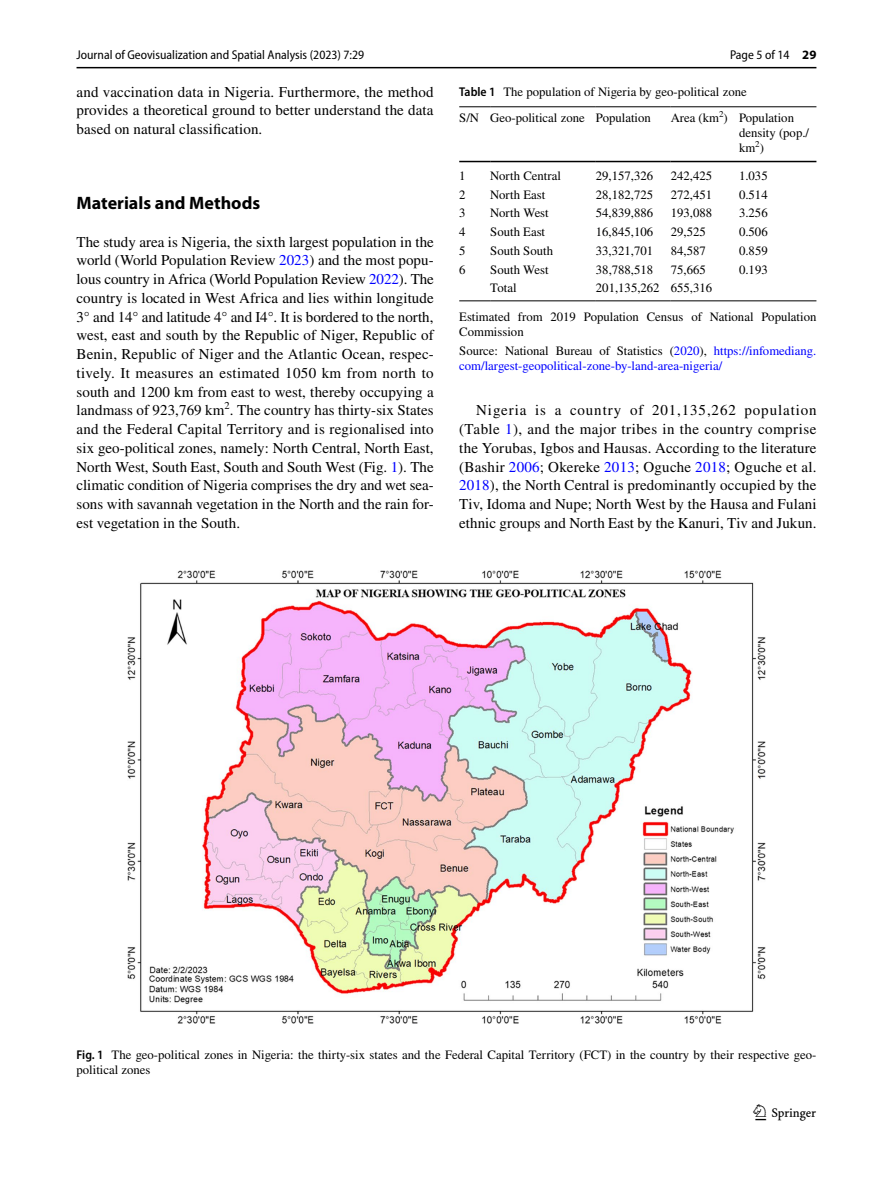
<style>
.page{position:relative;width:893px;height:1187px;background:#fff}
.page>*{position:absolute;margin:0;border:0;box-sizing:border-box;transform-origin:0 0}
.t1{font:22.5px "Springnew Regular 3";color:#000}
.t2{font:700 18px "Myriad Pro";color:#000}
.t3{font:15px/18.8px "STIX";letter-spacing:.005em;color:#000;text-align:justify}
.t4{font:12.75px/15px "STIX";color:#000}
.t5{font:12.75px/15px "STIX";color:#00f}
.t6{font:semi-condensed 12.75px "Myriad Pro";color:#000}
.s1{color:#00f}
.s2{font-weight:700;font-stretch:normal}
.s3{font-family:"Myriad Pro";font-weight:600;font-stretch:semi-condensed}
.s4{color:#000}
</style>
<div class="page">
<hr style="left:77px;top:67px;width:739px;height:1px;background:#000">
<img style="left:128px;top:570px;width:637px;height:453px">
<hr style="left:459px;top:106px;width:31px;height:1px;background:#000">
<hr style="left:459px;top:161px;width:31px;height:1px;background:#000">
<hr style="left:490px;top:106px;width:106px;height:1px;background:#000">
<hr style="left:490px;top:161px;width:106px;height:1px;background:#000">
<hr style="left:596px;top:106px;width:75px;height:1px;background:#000">
<hr style="left:596px;top:161px;width:75px;height:1px;background:#000">
<hr style="left:671px;top:106px;width:68px;height:1px;background:#000">
<hr style="left:671px;top:161px;width:68px;height:1px;background:#000">
<hr style="left:739px;top:106px;width:77px;height:1px;background:#000">
<hr style="left:739px;top:161px;width:77px;height:1px;background:#000">
<hr style="left:459px;top:300px;width:31px;height:1px;background:#000">
<hr style="left:490px;top:300px;width:106px;height:1px;background:#000">
<hr style="left:596px;top:300px;width:75px;height:1px;background:#000">
<hr style="left:671px;top:300px;width:68px;height:1px;background:#000">
<hr style="left:739px;top:300px;width:77px;height:1px;background:#000">
<p class="t6" style="left:77px;top:48px;width:289px">Journal of Geovisualization and Spatial Analysis (2023) 7:29</p>
<p class="t3" style="left:77px;top:83px;width:359px">and vaccination data in Nigeria. Furthermore, the method provides a theoretical ground to better understand the data based on natural classification.</p>
<p class="t2" style="left:77px;top:191px;width:185px">Materials and Methods</p>
<p class="t3" style="left:77px;top:233px;width:359px">The study area is Nigeria, the sixth largest population in the world (World Population Review <span class="s1">2023</span>) and the most popu&shy;lous country in Africa (World Population Review <span class="s1">2022</span>). The country is located in West Africa and lies within longitude 3° and 14° and latitude 4° and I4°. It is bordered to the north, west, east and south by the Republic of Niger, Republic of Benin, Republic of Niger and the Atlantic Ocean, respec&shy;tively. It measures an estimated 1050 km from north to south and 1200 km from east to west, thereby occupying a landmass of 923,769 km<sup>2</sup>. The country has thirty-six States and the Federal Capital Territory and is regionalised into six geo-political zones, namely: North Central, North East, North West, South East, South and South West (Fig. <span class="s1">1</span>). The climatic condition of Nigeria comprises the dry and wet sea&shy;sons with savannah vegetation in the North and the rain for&shy;est vegetation in the South.</p>
<p class="t6" style="left:730px;top:48px;width:88px">Page 5 of 14 <span class="s2">29</span></p>
<p class="t4" style="left:459px;top:85px;width:289px"><span class="s3">Table 1</span> The population of Nigeria by geo-political zone</p>
<p class="t4" style="left:459px;top:111px;width:193px">S/N Geo-political zone Population</p>
<p class="t4" style="left:739px;top:111px;width:72px;text-indent:-68px">Area (km<sup>2</sup>) Population density (pop./ km<sup>2</sup>)</p>
<p class="t4" style="left:459px;top:169px;width:8px">1</p>
<p class="t4" style="left:490px;top:169px;width:72px">North Central</p>
<p class="t4" style="left:596px;top:169px;width:59px">29,157,326</p>
<p class="t4" style="left:671px;top:169px;width:43px">242,425</p>
<p class="t4" style="left:739px;top:169px;width:30px">1.035</p>
<p class="t4" style="left:459px;top:188px;width:8px">2</p>
<p class="t4" style="left:490px;top:188px;width:57px">North East</p>
<p class="t4" style="left:596px;top:188px;width:59px">28,182,725</p>
<p class="t4" style="left:671px;top:188px;width:43px">272,451</p>
<p class="t4" style="left:739px;top:188px;width:30px">0.514</p>
<p class="t4" style="left:459px;top:206px;width:8px">3</p>
<p class="t4" style="left:490px;top:206px;width:60px">North West</p>
<p class="t4" style="left:596px;top:206px;width:59px">54,839,886</p>
<p class="t4" style="left:671px;top:206px;width:43px">193,088</p>
<p class="t4" style="left:739px;top:206px;width:30px">3.256</p>
<p class="t4" style="left:459px;top:225px;width:8px">4</p>
<p class="t4" style="left:490px;top:225px;width:56px">South East</p>
<p class="t4" style="left:596px;top:225px;width:59px">16,845,106</p>
<p class="t4" style="left:671px;top:225px;width:37px">29,525</p>
<p class="t4" style="left:739px;top:225px;width:30px">0.506</p>
<p class="t4" style="left:459px;top:244px;width:8px">5</p>
<p class="t4" style="left:490px;top:244px;width:64px">South South</p>
<p class="t4" style="left:596px;top:244px;width:59px">33,321,701</p>
<p class="t4" style="left:671px;top:244px;width:37px">84,587</p>
<p class="t4" style="left:739px;top:244px;width:30px">0.859</p>
<p class="t4" style="left:459px;top:262px;width:8px">6</p>
<p class="t4" style="left:490px;top:262px;width:60px">South West</p>
<p class="t4" style="left:596px;top:262px;width:59px">38,788,518</p>
<p class="t4" style="left:671px;top:262px;width:37px">75,665</p>
<p class="t4" style="left:739px;top:262px;width:30px">0.193</p>
<p class="t4" style="left:490px;top:281px;width:28px">Total</p>
<p class="t4" style="left:596px;top:281px;width:118px">201,135,262 655,316</p>
<p class="t4" style="left:459px;top:310px;width:359px">Estimated from 2019 Population Census of National Population<br>Commission</p>
<p class="t5" style="left:459px;top:344px;width:359px"><span class="s4">Source: National Bureau of Statistics (</span>2020<span class="s4">),</span> https://infomediang. com/largest-geopolitical-zone-by-land-area-nigeria/</p>
<p class="t3" style="left:459px;top:402px;width:359px;text-indent:17px">Nigeria is a country of 201,135,262 population (Table <span class="s1">1</span>), and the major tribes in the country comprise the Yorubas, Igbos and Hausas. According to the literature (Bashir <span class="s1">2006</span>; Okereke <span class="s1">2013</span>; Oguche <span class="s1">2018</span>; Oguche et al.<br><span class="s1">2018</span>), the North Central is predominantly occupied by the Tiv, Idoma and Nupe; North West by the Hausa and Fulani ethnic groups and North East by the Kanuri, Tiv and Jukun.</p>
<p class="t4" style="left:77px;top:1047px;width:741px"><span class="s3">Fig. 1</span> The geo-political zones in Nigeria: the thirty-six states and the Federal Capital Territory (FCT) in the country by their respective geo&shy;political zones</p>
<h1 class="t1" style="left:755px;top:1104px;width:62px">1 3</h1>
</div>
